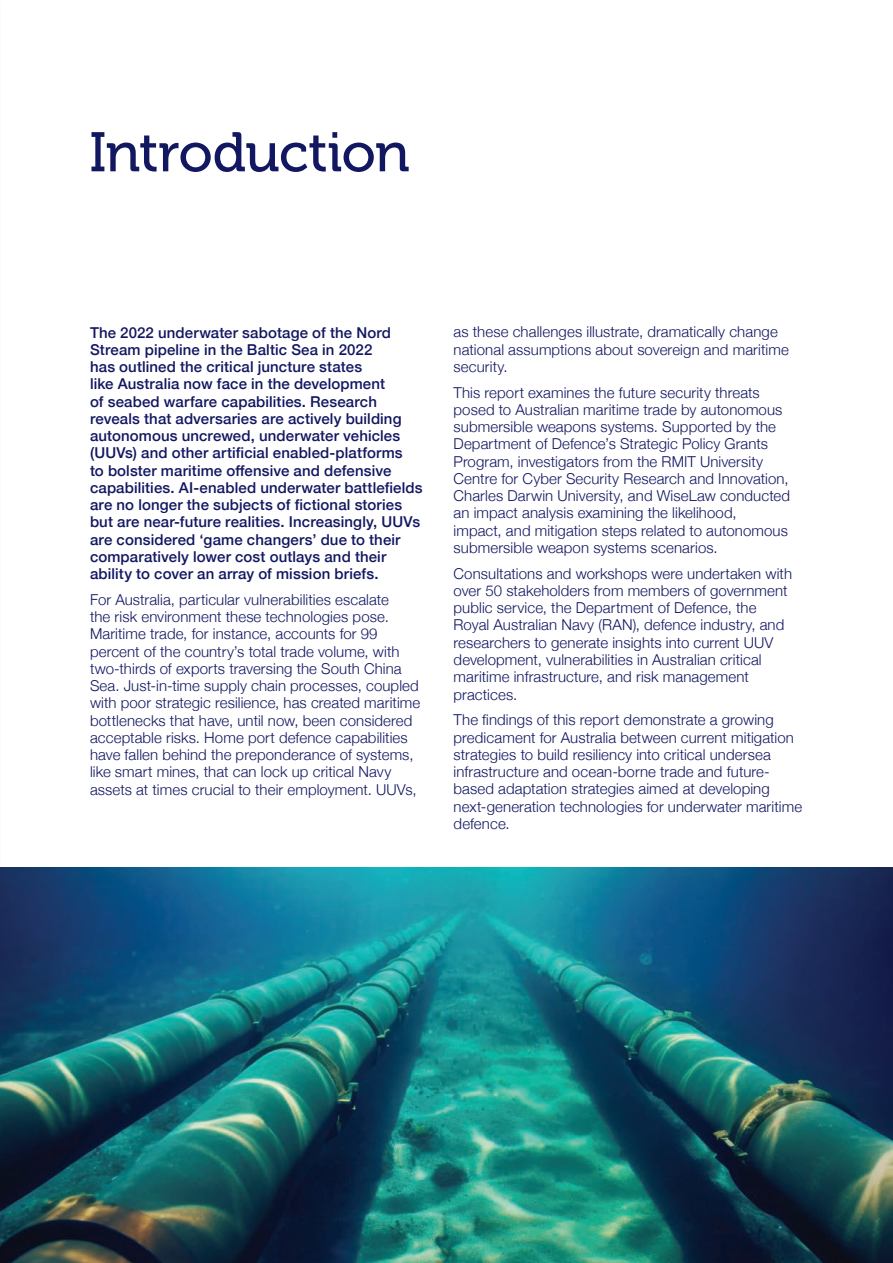
<style>
.page{position:relative;width:893px;height:1263px;background:#fff}
.page>*{position:absolute;margin:0;border:0;box-sizing:border-box;transform-origin:0 0}
._0__Title_blue{font:55.5px "Museo 500";letter-spacing:-.015em;color:#121761}
._1__Bodycopy_1st_para_blue{font:300 15px/17.2px "Helvetica Neue";letter-spacing:.005em;color:#121761}
._1__Bodycopy_1st_para_blue-2{font:500 15px/17.2px "Helvetica Neue";letter-spacing:.01em;color:#121761}
</style>
<div class="page">
<img style="left:0;top:867px;width:893px;height:396px">
<p class="_0__Title_blue" style="left:89px;top:122px;width:322px">Introduction</p>
<p class="_1__Bodycopy_1st_para_blue-2" style="left:90px;top:322px;width:334px">The 2022 underwater sabotage of the Nord Stream pipeline in the Baltic Sea in 2022<br>has outlined the critical juncture states<br>like Australia now face in the development<br>of seabed warfare capabilities. Research reveals that adversaries are actively building autonomous uncrewed, underwater vehicles (UUVs) and other artificial enabled-platforms<br>to bolster maritime offensive and defensive capabilities. AI-enabled underwater battlefields are no longer the subjects of fictional stories but are near-future realities. Increasingly, UUVs are considered ‘game changers’ due to their comparatively lower cost outlays and their ability to cover an array of mission briefs.</p>
<p class="_1__Bodycopy_1st_para_blue" style="left:90px;top:590px;width:332px">For Australia, particular vulnerabilities escalate<br>the risk environment these technologies pose.<br>Maritime trade, for instance, accounts for 99 percent of the country’s total trade volume, with two-thirds of exports traversing the South China Sea. Just-in-time supply chain processes, coupled with poor strategic resilience, has created maritime bottlenecks that have, until now, been considered acceptable risks. Home port defence capabilities have fallen behind the preponderance of systems, like smart mines, that can lock up critical Navy assets at times crucial to their employment. UUVs,</p>
<p class="_1__Bodycopy_1st_para_blue" style="left:454px;top:322px;width:337px">as these challenges illustrate, dramatically change national assumptions about sovereign and maritime security.</p>
<p class="_1__Bodycopy_1st_para_blue" style="left:454px;top:383px;width:338px">This report examines the future security threats posed to Australian maritime trade by autonomous submersible weapons systems. Supported by the Department of Defence’s Strategic Policy Grants Program, investigators from the RMIT University Centre for Cyber Security Research and Innovation, Charles Darwin University, and WiseLaw conducted an impact analysis examining the likelihood,<br>impact, and mitigation steps related to autonomous submersible weapon systems scenarios.</p>
<p class="_1__Bodycopy_1st_para_blue" style="left:454px;top:564px;width:340px">Consultations and workshops were undertaken with over 50 stakeholders from members of government public service, the Department of Defence, the Royal Australian Navy (RAN), defence industry, and researchers to generate insights into current UUV development, vulnerabilities in Australian critical maritime infrastructure, and risk management practices.</p>
<p class="_1__Bodycopy_1st_para_blue" style="left:454px;top:710px;width:350px">The findings of this report demonstrate a growing predicament for Australia between current mitigation strategies to build resiliency into critical undersea infrastructure and ocean-borne trade and future&shy;based adaptation strategies aimed at developing next-generation technologies for underwater maritime defence.</p>
</div>
